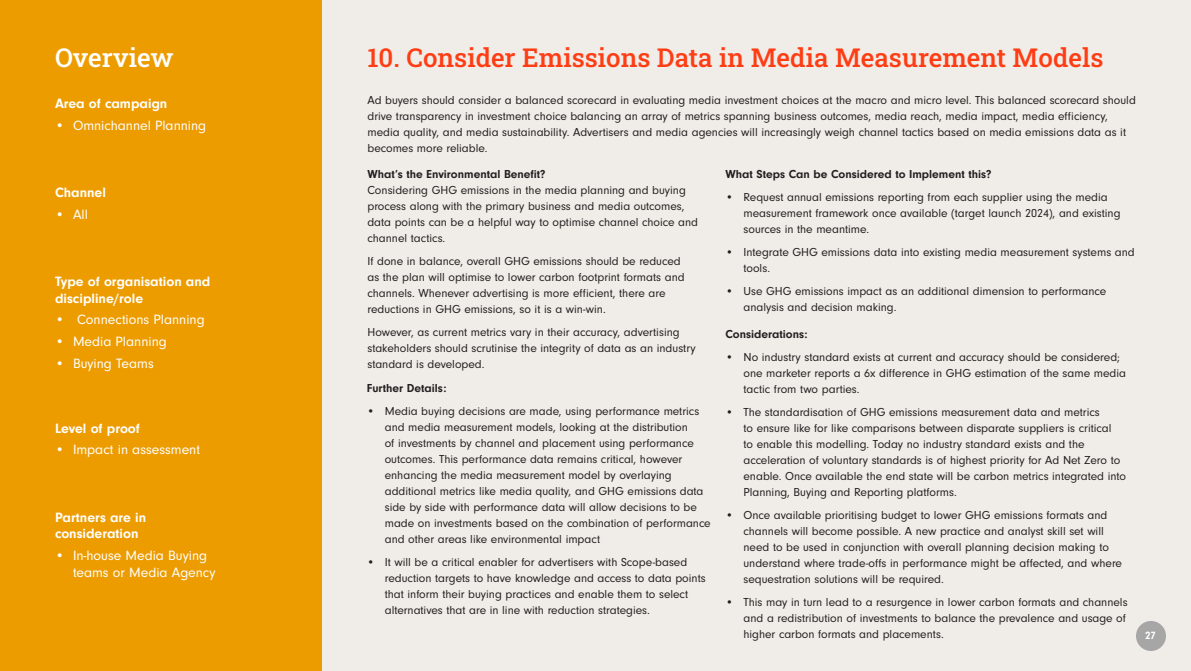
<style>
.page{position:relative;width:1191px;height:671px;background:#f0ede8}
.page>*{position:absolute;margin:0;border:0;box-sizing:border-box;transform-origin:0 0}
.t1{font:500 26px "Roboto Slab";color:#ff3d14}
.t2{font:500 26px "Roboto Slab";color:#fff}
.t3{font:14px/16.8px "Neuzeit Gro";color:#fff}
.Body{font:700 14px/16.8px "Neuzeit Gro";color:#fff}
.Body-2{font:12px/16px "Neuzeit Gro";color:#231f20}
.Body-3{font:700 12px "Neuzeit Gro";color:#231f20}
.t4{font:700 11px "Neuzeit Gro";color:#fff}
.s1{font-weight:700}
</style>
<div class="page">
<div style="left:1136px;top:621px;width:30px;height:30px;background:#a6a6a6;border-radius:50%"></div>
<div style="left:0;top:0;width:322px;height:671px;background:#ed9c00"></div>
<p class="t2" style="left:55px;top:40px;width:120px">Overview</p>
<p class="t1" style="left:368px;top:40px;width:737px">10. Consider Emissions Data in Media Measurement Models</p>
<p class="Body-2" style="left:368px;top:92px;width:770px">Ad buyers should consider a balanced scorecard in evaluating media investment choices at the macro and micro level. This balanced scorecard should drive transparency in investment choice balancing an array of metrics spanning business outcomes, media reach, media impact, media efficiency, media quality, and media sustainability. Advertisers and media agencies will increasingly weigh channel tactics based on media emissions data as it becomes more reliable.</p>
<p class="Body-2" style="left:367px;top:166px;width:332px"><span class="s1">What’s the Environmental Benefit?<br></span>Considering GHG emissions in the media planning and buying process along with the primary business and media outcomes, data points can be a helpful way to optimise channel choice and channel tactics.</p>
<p class="Body-2" style="left:367px;top:253px;width:319px">If done in balance, overall GHG emissions should be reduced as the plan will optimise to lower carbon footprint formats and channels. Whenever advertising is more efficient, there are reductions in GHG emissions, so it is a win-win.</p>
<p class="Body-2" style="left:367px;top:324px;width:330px">However, as current metrics vary in their accuracy, advertising stakeholders should scrutinise the integrity of data as an industry standard is developed.</p>
<p class="Body-3" style="left:726px;top:327px;width:84px">Considerations:</p>
<p class="Body" style="left:55px;top:95px;width:114px">Area of campaign</p>
<p class="t3" style="left:55px;top:117px;width:153px">• Omnichannel Planning</p>
<p class="Body-3" style="left:726px;top:168px;width:267px">What Steps Can be Considered to Implement this?</p>
<p class="Body-2" style="left:744px;top:189px;width:379px;text-indent:-18px">• Request annual emissions reporting from each supplier using the media measurement framework once available (target launch 2024), and existing sources in the meantime.</p>
<p class="Body-2" style="left:744px;top:244px;width:393px;text-indent:-18px">• Integrate GHG emissions data into existing media measurement systems and tools.</p>
<p class="Body-2" style="left:744px;top:283px;width:364px;text-indent:-18px">• Use GHG emissions impact as an additional dimension to performance analysis and decision making.</p>
<p class="Body" style="left:55px;top:184px;width:52px">Channel</p>
<p class="t3" style="left:55px;top:206px;width:34px">• All</p>
<p class="Body" style="left:55px;top:273px;width:157px">Type of organisation and discipline/role</p>
<p class="t3" style="left:55px;top:311px;width:151px">• Connections Planning</p>
<p class="t3" style="left:55px;top:333px;width:113px">• Media Planning</p>
<p class="t3" style="left:55px;top:355px;width:100px">• Buying Teams</p>
<p class="Body-2" style="left:744px;top:349px;width:384px;text-indent:-18px">• No industry standard exists at current and accuracy should be considered; one marketer reports a 6x difference in GHG estimation of the same media tactic from two parties.</p>
<p class="Body-2" style="left:744px;top:404px;width:384px;text-indent:-18px">• The standardisation of GHG emissions measurement data and metrics<br>to ensure like for like comparisons between disparate suppliers is critical<br>to enable this modelling. Today no industry standard exists and the acceleration of voluntary standards is of highest priority for Ad Net Zero to enable. Once available the end state will be carbon metrics integrated into Planning, Buying and Reporting platforms.</p>
<p class="Body-2" style="left:744px;top:507px;width:380px;text-indent:-18px">• Once available prioritising budget to lower GHG emissions formats and channels will become possible. A new practice and analyst skill set will need to be used in conjunction with overall planning decision making to understand where trade-offs in performance might be affected, and where sequestration solutions will be required.</p>
<p class="Body-2" style="left:744px;top:594px;width:386px;text-indent:-18px">• This may in turn lead to a resurgence in lower carbon formats and channels and a redistribution of investments to balance the prevalence and usage of higher carbon formats and placements.</p>
<p class="Body-3" style="left:367px;top:381px;width:81px">Further Details:</p>
<p class="Body-2" style="left:385px;top:403px;width:328px;text-indent:-18px">• Media buying decisions are made, using performance metrics and media measurement models, looking at the distribution<br>of investments by channel and placement using performance outcomes. This performance data remains critical, however enhancing the media measurement model by overlaying additional metrics like media quality, and GHG emissions data side by side with performance data will allow decisions to be made on investments based on the combination of performance and other areas like environmental impact</p>
<p class="Body-2" style="left:385px;top:554px;width:323px;text-indent:-18px">• It will be a critical enabler for advertisers with Scope-based reduction targets to have knowledge and access to data points that inform their buying practices and enable them to select alternatives that are in line with reduction strategies.</p>
<p class="Body" style="left:55px;top:420px;width:86px">Level of proof</p>
<p class="t3" style="left:55px;top:441px;width:147px">• Impact in assessment</p>
<p class="Body" style="left:55px;top:508px;width:93px">Partners are in consideration</p>
<p class="t3" style="left:73px;top:547px;width:144px;text-indent:-18px">• In-house Media Buying teams or Media Agency</p>
<p class="t4" style="left:1145px;top:629px;width:12px">27</p>
</div>
